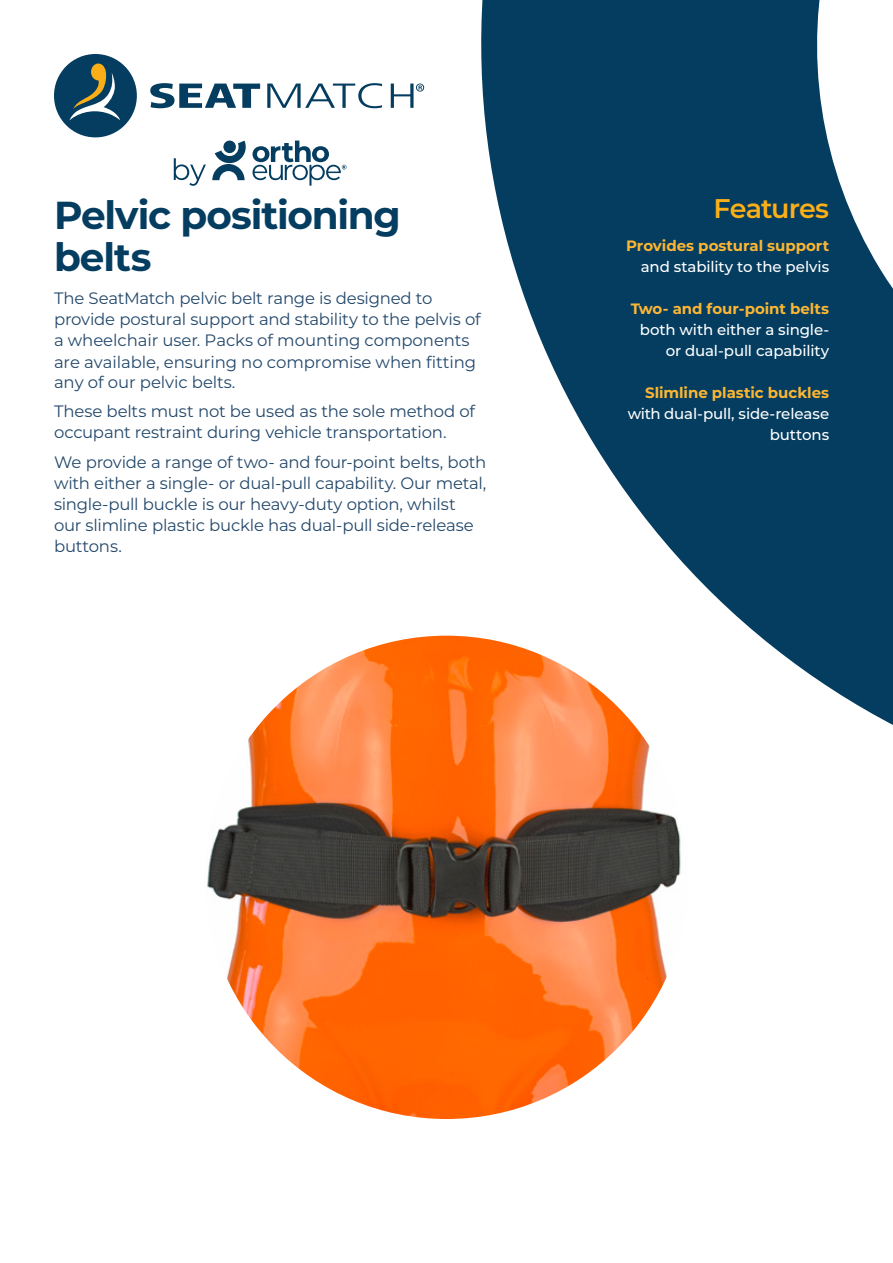
<style>
.page{position:relative;width:893px;height:1263px;background:#fff}
.page>*{position:absolute;margin:0;border:0;box-sizing:border-box;transform-origin:0 0}
.t1{font:700 39px/42px "Montserrat";letter-spacing:-.03em;color:#043d60}
.t2{font:600 27px "Montserrat";letter-spacing:-.035em;color:#faaf18}
.t3{font:16.5px/21px "Montserrat";letter-spacing:-.01em;color:#23486b}
.t4{font:700 15px/21px "Montserrat";letter-spacing:-.005em;color:#fcb633;text-align:right}
.t5{font:500 15px/21px "Montserrat";letter-spacing:-.01em;color:#fff;text-align:right}
.s1{font-weight:500;color:#fff}
</style>
<div class="page">
<svg style="left:462px;top:0;width:431px;height:747px;fill:#043d60"></svg>
<img style="left:205px;top:636px;width:483px;height:483px;border-radius:242px">
<svg style="left:212px;top:141px;width:134px;height:45px"></svg>
<svg style="left:174px;top:158px;width:32px;height:28px"></svg>
<svg style="left:267px;top:83px;width:115px;height:25px"></svg>
<svg style="left:391px;top:84px;width:33px;height:24px"></svg>
<svg style="left:150px;top:83px;width:110px;height:25px"></svg>
<div style="left:54px;top:54px;width:83px;height:83px;background:#043d60;border-radius:50%"></div>
<svg style="left:69px;top:64px;width:51px;height:56px"></svg>
<p class="t1" style="left:54px;top:192px;width:348px">Pelvic positioning belts</p>
<p class="t3" style="left:54px;top:287px;width:428px">The SeatMatch pelvic belt range is designed to provide postural support and stability to the pelvis of a wheelchair user. Packs of mounting components</p>
<p class="t3" style="left:54px;top:352px;width:424px;line-height:19.4px">are available, ensuring no compromise when fitting any of our pelvic belts.</p>
<p class="t3" style="left:54px;top:400px;width:423px">These belts must not be used as the sole method of occupant restraint during vehicle transportation.</p>
<p class="t3" style="left:54px;top:451px;width:434px">We provide a range of two- and four-point belts, both with either a single- or dual-pull capability. Our metal, single-pull buckle is our heavy-duty option, whilst our slimline plastic buckle has dual-pull side-release buttons.</p>
<p class="t2" style="left:714px;top:189px;width:117px">Features</p>
<p class="t4" style="left:626px;top:235px;width:204px">Provides postural support</p>
<p class="t5" style="left:641px;top:256px;width:190px">and stability to the pelvis</p>
<p class="t4" style="left:631px;top:298px;width:200px">Two- and four-point belts <span class="s1">both with either a single-</span></p>
<p class="t5" style="left:666px;top:340px;width:165px">or dual-pull capability</p>
<p class="t4" style="left:645px;top:382px;width:186px">Slimline plastic buckles</p>
<p class="t5" style="left:628px;top:403px;width:203px">with dual-pull, side-release buttons</p>
</div>
